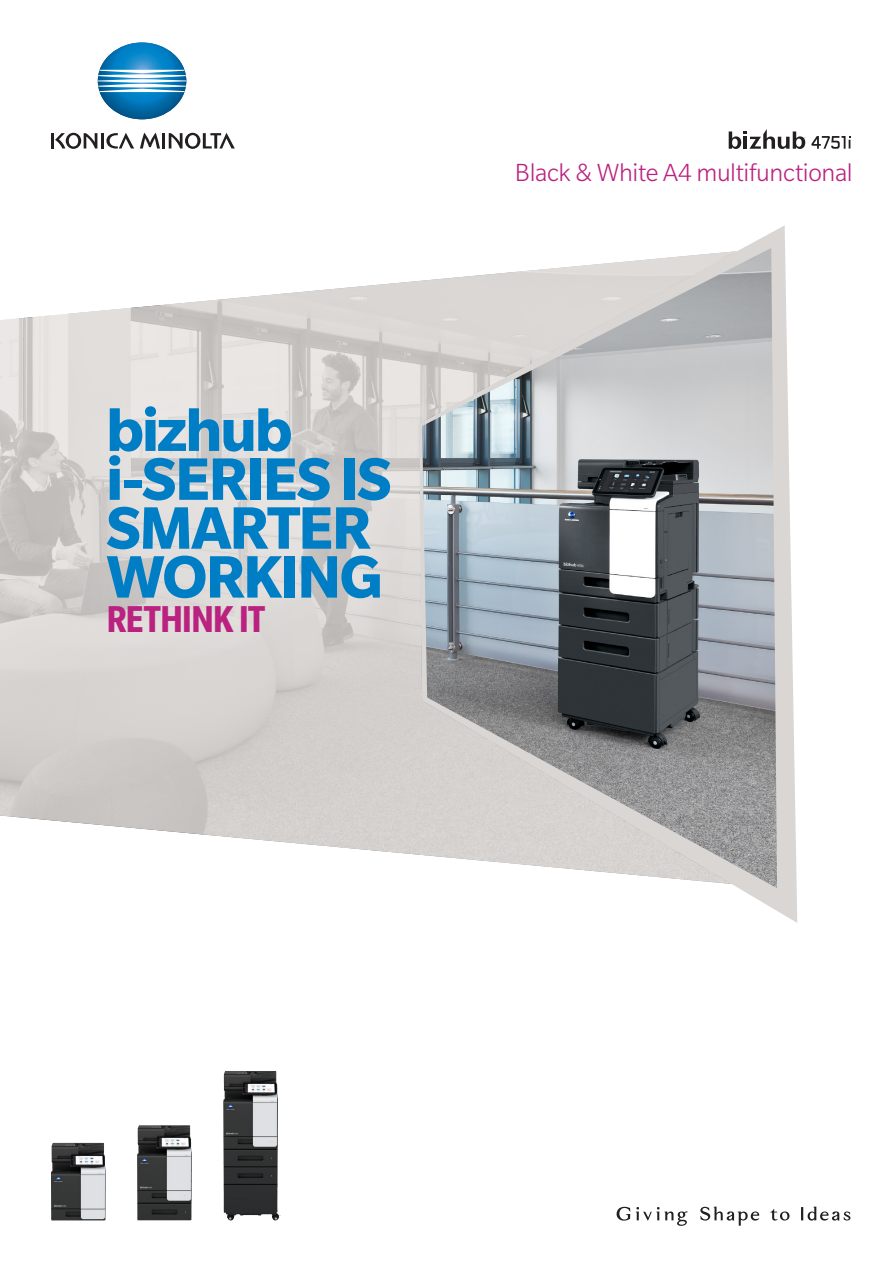
<style>
.page{position:relative;width:893px;height:1263px;background:#fff}
.page>*{position:absolute;margin:0;border:0;box-sizing:border-box;transform-origin:0 0}
.Data_Titel_Slogan{font:700 65.25px "Slate Pro";letter-spacing:-.025em;color:#007ec5}
.t1{font:700 condensed 40.8px "Slate Pro";letter-spacing:-.03em;color:#ba2280}
.Brochure_Introhead_BoldCond_18{font:300 27px "Slate Pro";letter-spacing:-.015em;color:#ba2280}
</style>
<div class="page">
<svg style="left:739px;top:225px;width:58px;height:698px;fill:#dad6d3"></svg>
<img style="left:732px;top:248px;width:45px;height:640px">
<svg style="left:0;top:251px;width:737px;height:633px"></svg>
<div style="left:59px;top:360px;width:381px;height:324px;background:#fff;opacity:.1"></div>
<svg style="left:729px;top:129px;width:76px;height:20px"></svg>
<svg style="left:811px;top:136px;width:39px;height:13px"></svg>
<svg style="left:700px;top:1206px;width:59px;height:20px"></svg>
<svg style="left:801px;top:1206px;width:49px;height:14px"></svg>
<svg style="left:617px;top:1207px;width:13px;height:13px"></svg>
<svg style="left:636px;top:1207px;width:51px;height:19px"></svg>
<svg style="left:770px;top:1209px;width:20px;height:11px"></svg>
<svg style="left:98px;top:43px;width:88px;height:76px"></svg>
<hr style="left:51px;top:133px;width:3px;height:15px;background:#231f20">
<hr style="left:101px;top:133px;width:3px;height:15px;background:#231f20">
<hr style="left:162px;top:133px;width:3px;height:15px;background:#231f20">
<svg style="left:106px;top:133px;width:28px;height:16px"></svg>
<svg style="left:55px;top:133px;width:42px;height:16px"></svg>
<svg style="left:169px;top:133px;width:66px;height:16px"></svg>
<svg style="left:140px;top:133px;width:20px;height:15px"></svg>
<img style="left:51px;top:1143px;width:55px;height:77px">
<img style="left:137px;top:1125px;width:55px;height:95px">
<img style="left:223px;top:1071px;width:58px;height:150px">
<p class="Data_Titel_Slogan" style="left:106px;top:394px;width:188px">bizhub</p>
<p class="Data_Titel_Slogan" style="left:106px;top:443px;width:287px">i-SERIES IS</p>
<p class="Data_Titel_Slogan" style="left:106px;top:492px;width:266px">SMARTER</p>
<p class="Data_Titel_Slogan" style="left:106px;top:541px;width:278px">WORKING</p>
<p class="t1" style="left:106px;top:597px;width:160px">RETHINK IT</p>
<p class="Brochure_Introhead_BoldCond_18" style="left:515px;top:159px;width:339px">Black &amp; White A4 multifunctional</p>
</div>
